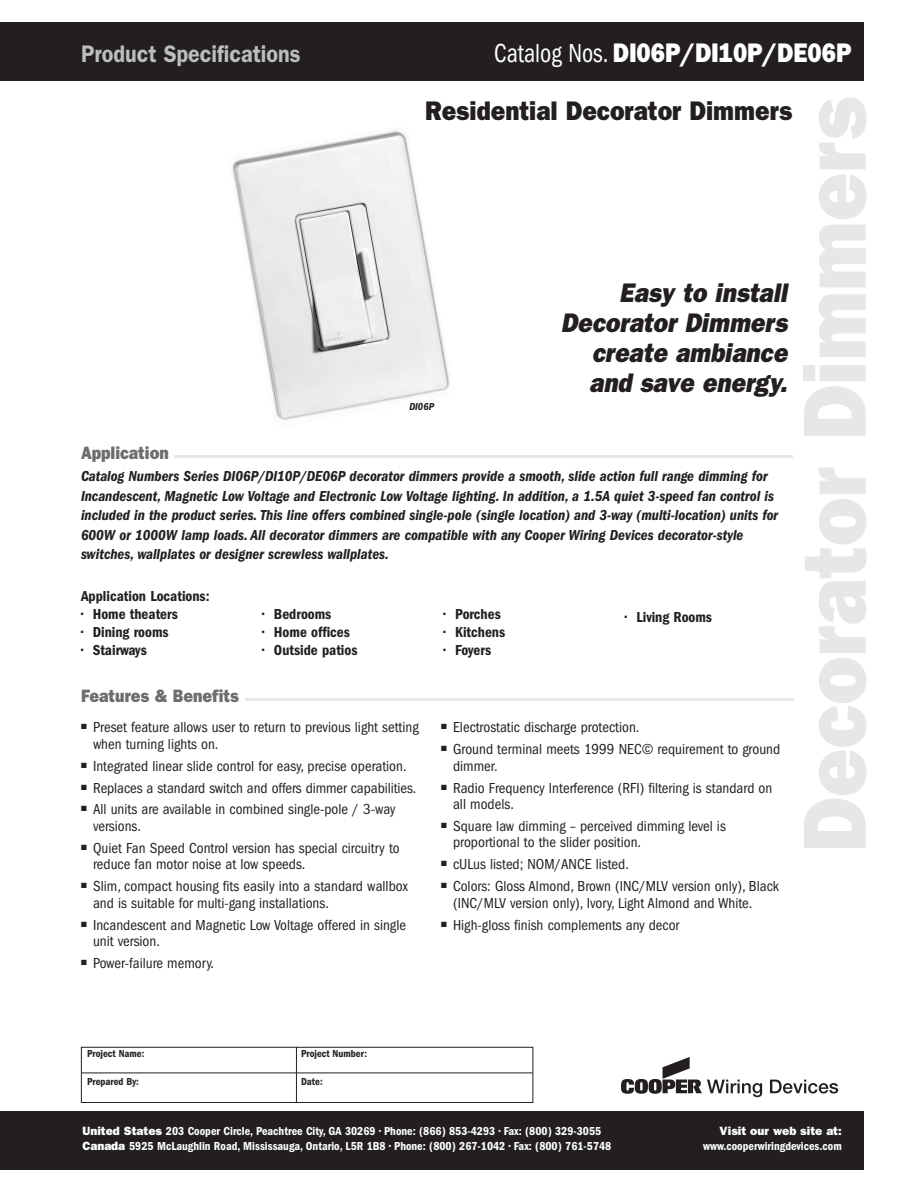
<style>
.page{position:relative;width:918px;height:1188px;background:#fff}
.page>*{position:absolute;margin:0;border:0;box-sizing:border-box;transform-origin:0 0}
.t1{font:800 90px "Franklin Gothic";color:#e6e7e9;scale:.9 1}
.t2{font:italic 800 27px/30px "Franklin Gothic";color:#231f20;text-align:right;scale:.9 1}
.t3{font:800 27px "Franklin Gothic";color:#fff;scale:.88 1}
.t4{font:800 27px "Franklin Gothic";color:#231f20;scale:.9 1}
.t5{font:600 24px "Franklin Gothic";color:#bcbdc0;scale:.9 1}
.t6{font:800 18px "Franklin Gothic";color:#6c6d70;scale:.9 1}
.t7{font:condensed 15px/16.5px "Franklin Gothic";color:#231f20}
.t8{font:italic 600 condensed 15px/19.5px "Franklin Gothic";color:#231f20}
.t9{font:600 condensed 15px "Franklin Gothic";color:#231f20}
.t10{font:600 condensed 12px/15px "Franklin Gothic";color:#fff}
.t11{font:800 12px "Franklin Gothic";color:#fff}
.t12{font:600 condensed 10.5px "Franklin Gothic";color:#231f20}
.t13{font:italic 600 condensed 10.5px "Franklin Gothic";color:#231f20}
.s1{font-weight:400;font-stretch:condensed}
.s2{font-weight:800;font-stretch:normal}
</style>
<div class="page">
<img style="left:232px;top:130px;width:218px;height:290px">
<div style="left:0;top:1111px;width:864px;height:59px;background:#231f20"></div>
<hr style="left:174px;top:455px;width:618px;height:3px;background:#e6e7e9">
<div style="left:0;top:23px;width:864px;height:58px;background:#231f20"></div>
<div style="left:81px;top:1047px;width:452px;height:56px;border:1px solid #231f20"></div>
<hr style="left:82px;top:1073px;width:450px;height:1px;background:#231f20">
<hr style="left:296px;top:1047px;width:1px;height:55px;background:#231f20">
<hr style="left:245px;top:698px;width:548px;height:3px;background:#e6e7e9">
<svg style="left:621px;top:1057px;width:141px;height:40px"></svg>
<svg style="left:770px;top:1080px;width:68px;height:14px"></svg>
<h3 class="t5" style="left:81px;top:46px;width:245px">Product Specifications</h3>
<h2 class="t3" style="left:494px;top:43px;width:408px"><span class="s1">Catalog Nos.</span> DI06P/DI10P/DE06P</h2>
<h2 class="t4" style="left:425px;top:101px;width:409px">Residential Decorator Dimmers</h2>
<p class="t6" style="left:81px;top:447px;width:99px">Application</p>
<p class="t13" style="left:409px;top:403px;width:26px">DI06P</p>
<h2 class="t2" style="left:561px;top:280px;width:253px">Easy to install<br>Decorator Dimmers create ambiance and save energy.</h2>
<p class="t8" style="left:81px;top:467px;width:699px">Catalog Numbers Series DI06P/DI10P/DE06P decorator dimmers provide a smooth, slide action full range dimming for Incandescent, Magnetic Low Voltage and Electronic Low Voltage lighting. In addition, a 1.5A quiet 3-speed fan control is included in the product series. This line offers combined single-pole (single location) and 3-way (multi-location) units for 600W or 1000W lamp loads. All decorator dimmers are compatible with any Cooper Wiring Devices decorator-style switches, wallplates or designer screwless wallplates.</p>
<p class="t9" style="left:81px;top:591px;width:130px">Application Locations:</p>
<p class="t9" style="left:81px;top:609px;width:98px">• Home theaters</p>
<p class="t9" style="left:81px;top:627px;width:89px">• Dining rooms</p>
<p class="t9" style="left:81px;top:645px;width:67px">• Stairways</p>
<p class="t6" style="left:81px;top:690px;width:177px">Features &amp; Benefits</p>
<p class="t9" style="left:262px;top:609px;width:71px">• Bedrooms</p>
<p class="t9" style="left:262px;top:627px;width:89px">• Home offices</p>
<p class="t9" style="left:262px;top:645px;width:97px">• Outside patios</p>
<p class="t7" style="left:93px;top:720px;width:327px;text-indent:-12px">■ Preset feature allows user to return to previous light setting when turning lights on.</p>
<p class="t7" style="left:81px;top:759px;width:327px">■ Integrated linear slide control for easy, precise operation.</p>
<p class="t7" style="left:81px;top:781px;width:337px">■ Replaces a standard switch and offers dimmer capabilities.</p>
<p class="t7" style="left:93px;top:802px;width:304px;text-indent:-12px">■ All units are available in combined single-pole / 3-way versions.</p>
<p class="t7" style="left:93px;top:841px;width:308px;text-indent:-12px">■ Quiet Fan Speed Control version has special circuitry to reduce fan motor noise at low speeds.</p>
<p class="t7" style="left:93px;top:879px;width:316px;text-indent:-12px">■ Slim, compact housing fits easily into a standard wallbox and is suitable for multi-gang installations.</p>
<p class="t7" style="left:93px;top:918px;width:314px;text-indent:-12px">■ Incandescent and Magnetic Low Voltage offered in single unit version.</p>
<p class="t7" style="left:81px;top:956px;width:135px">■ Power-failure memory.</p>
<p class="t9" style="left:443px;top:609px;width:59px">• Porches</p>
<p class="t9" style="left:443px;top:627px;width:63px">• Kitchens</p>
<p class="t9" style="left:443px;top:645px;width:49px">• Foyers</p>
<p class="t9" style="left:625px;top:612px;width:89px">• Living Rooms</p>
<p class="t7" style="left:441px;top:720px;width:200px">■ Electrostatic discharge protection.</p>
<p class="t7" style="left:453px;top:742px;width:329px;text-indent:-12px">■ Ground terminal meets 1999 NEC© requirement to ground dimmer.</p>
<p class="t7" style="left:453px;top:781px;width:321px;text-indent:-12px">■ Radio Frequency Interference (RFI) filtering is standard on all models.</p>
<p class="t7" style="left:453px;top:819px;width:274px;text-indent:-12px">■ Square law dimming – perceived dimming level is proportional to the slider position.</p>
<p class="t7" style="left:441px;top:857px;width:189px">■ cULus listed; NOM/ANCE listed.</p>
<p class="t7" style="left:453px;top:879px;width:328px;text-indent:-12px">■ Colors: Gloss Almond, Brown (INC/MLV version only), Black (INC/MLV version only), Ivory, Light Almond and White.</p>
<p class="t7" style="left:441px;top:918px;width:240px">■ High-gloss finish complements any decor</p>
<h1 class="t1" style="left:804px;top:852px;width:841px;rotate:-90deg">Decorator Dimmers</h1>
<p class="t12" style="left:87px;top:1050px;width:59px">Project Name:</p>
<p class="t12" style="left:301px;top:1050px;width:67px">Project Number:</p>
<p class="t12" style="left:87px;top:1078px;width:53px">Prepared By:</p>
<p class="t12" style="left:301px;top:1078px;width:23px">Date:</p>
<p class="t10" style="left:82px;top:1125px;width:530px"><span class="s2">United States</span> 203 Cooper Circle, Peachtree City, GA 30269 • Phone: (866) 853-4293 • Fax: (800) 329-3055<br><span class="s2">Canada</span> 5925 McLaughlin Road, Mississauga, Ontario, L5R 1B8 • Phone: (800) 267-1042 • Fax: (800) 761-5748</p>
<p class="t11" style="left:720px;top:1127px;width:124px">Visit our web site at:</p>
<p class="t10" style="left:703px;top:1140px;width:140px">www.cooperwiringdevices.com</p>
</div>
